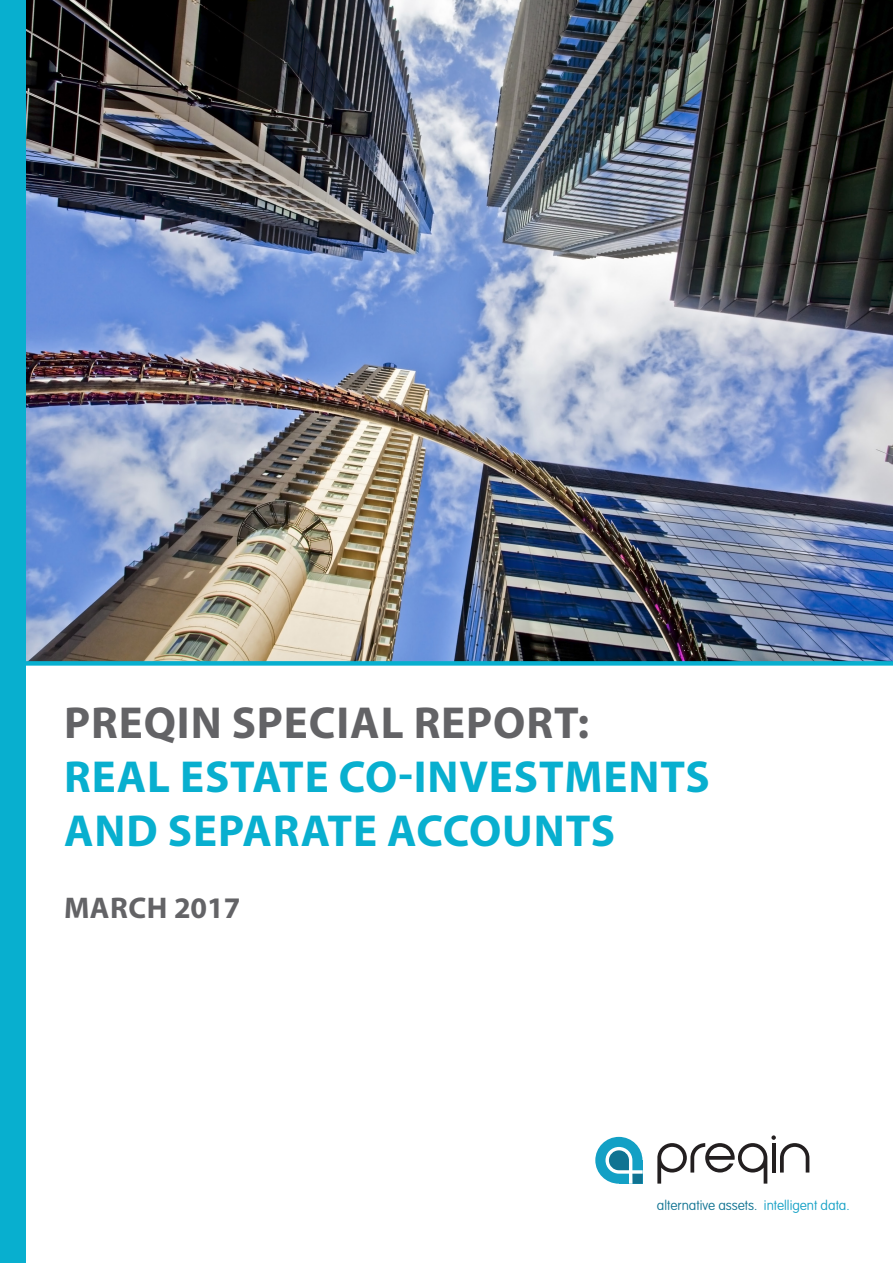
<style>
.page{position:relative;width:893px;height:1263px;background:#fff}
.page>*{position:absolute;margin:0;border:0;box-sizing:border-box;transform-origin:0 0}
.t1{font:700 45px "Myriad Pro";letter-spacing:.02em;color:#08afcf}
.t2{font:700 45px "Myriad Pro";letter-spacing:.02em;color:#636366}
.t3{font:700 30px "Myriad Pro";letter-spacing:.015em;color:#636366}
.t4{font:100 13.5px "VAG Rounded Std";color:#107392}
.s1{color:#13a0c5}
</style>
<div class="page">
<svg style="left:657px;top:1135px;width:152px;height:48px"></svg>
<div style="left:595px;top:1137px;width:47px;height:47px;background:#13a0c5;border-radius:50%"></div>
<svg style="left:605px;top:1147px;width:38px;height:37px"></svg>
<img style="left:26px;top:0;width:867px;height:661px">
<div style="left:0;top:661px;width:893px;height:5px;background:#08afcf"></div>
<div style="left:0;top:0;width:26px;height:1263px;background:#08afcf"></div>
<p class="t2" style="left:64px;top:693px;width:526px">PREQIN SPECIAL REPORT:</p>
<p class="t1" style="left:64px;top:747px;width:647px">REAL ESTATE CO-INVESTMENTS</p>
<p class="t1" style="left:64px;top:801px;width:552px">AND SEPARATE ACCOUNTS</p>
<p class="t3" style="left:64px;top:888px;width:178px">MARCH 2017</p>
<p class="t4" style="left:657px;top:1197px;width:194px">alternative assets. <span class="s1">intelligent data.</span></p>
</div>
